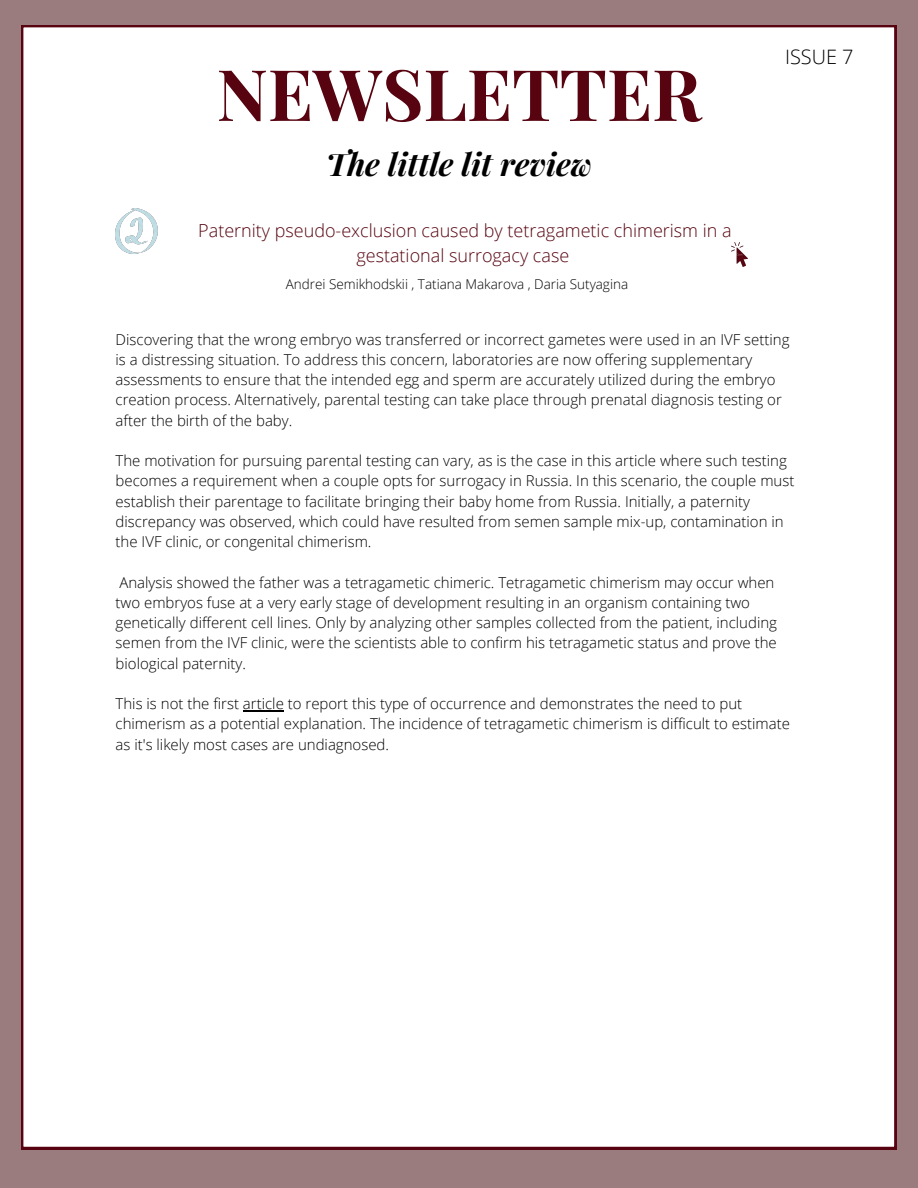
<style>
.page{position:relative;width:918px;height:1188px;background:#9a7c7f}
.page>*{position:absolute;margin:0;border:0;box-sizing:border-box;transform-origin:0 0}
.t1{font:700 71.1px "Playfair Display";color:#570410}
.t2{font:italic 700 31.35px "Playfair Display";color:#000}
.t3{font:300 19.95px "Open Sans";color:#000}
.t4{font:300 18px/24.8px "Open Sans";color:#570410;text-align:center}
.t5{font:300 15px/20.2px "Open Sans";color:#000}
.t6{font:300 13.5px "Open Sans";color:#000}
</style>
<div class="page">
<div style="left:21px;top:25px;width:875px;height:1124px;background:#fff"></div>
<img style="left:116px;top:208px;width:41px;height:45px">
<img style="left:731px;top:243px;width:17px;height:23px">
<hr style="left:243px;top:710px;width:41px;height:1px;background:#000">
<p class="t1" style="left:217px;top:44px;width:486px">NEWSLETTER</p>
<p class="t2" style="left:326px;top:142px;width:268px">The little lit review</p>
<p class="t4" style="left:198px;top:218px;width:535px">Paternity pseudo-exclusion caused by tetragametic chimerism in a gestational surrogacy case</p>
<p class="t6" style="left:286px;top:274px;width:344px">Andrei Semikhodskii , Tatiana Makarova , Daria Sutyagina</p>
<p class="t3" style="left:785px;top:42px;width:70px">ISSUE 7</p>
<p class="t5" style="left:116px;top:329px;width:675px">Discovering that the wrong embryo was transferred or incorrect gametes were used in an IVF setting is a distressing situation. To address this concern, laboratories are now offering supplementary assessments to ensure that the intended egg and sperm are accurately utilized during the embryo creation process. Alternatively, parental testing can take place through prenatal diagnosis testing or after the birth of the baby.</p>
<p class="t5" style="left:116px;top:450px;width:680px">The motivation for pursuing parental testing can vary, as is the case in this article where such testing becomes a requirement when a couple opts for surrogacy in Russia. In this scenario, the couple must establish their parentage to facilitate bringing their baby home from Russia. Initially, a paternity discrepancy was observed, which could have resulted from semen sample mix-up, contamination in the IVF clinic, or congenital chimerism.</p>
<p class="t5" style="left:116px;top:572px;width:663px">Analysis showed the father was a tetragametic chimeric. Tetragametic chimerism may occur when two embryos fuse at a very early stage of development resulting in an organism containing two genetically different cell lines. Only by analyzing other samples collected from the patient, including semen from the IVF clinic, were the scientists able to confirm his tetragametic status and prove the biological paternity.</p>
<p class="t5" style="left:116px;top:693px;width:676px">This is not the first article to report this type of occurrence and demonstrates the need to put chimerism as a potential explanation. The incidence of tetragametic chimerism is difficult to estimate as it's likely most cases are undiagnosed.</p>
</div>
